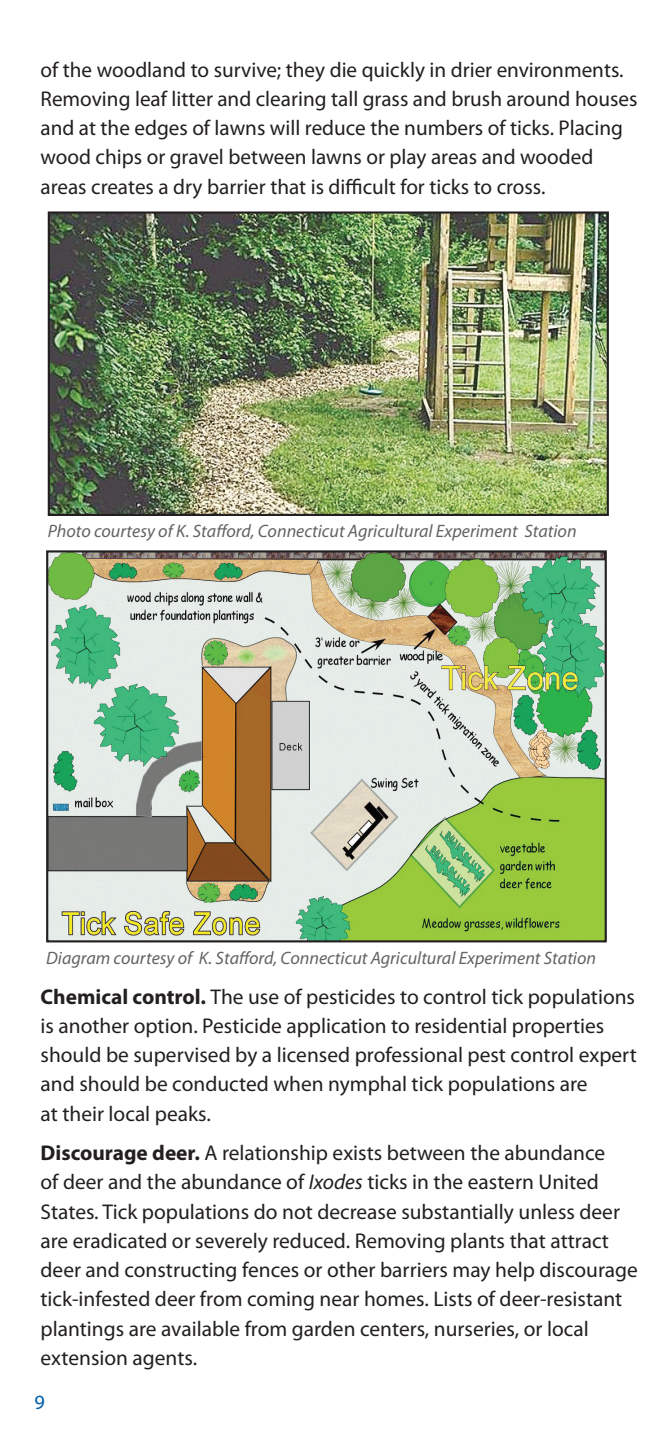
<style>
.page{position:relative;width:669px;height:1448px;background:#fff}
.page>*{position:absolute;margin:0;border:0;box-sizing:border-box;transform-origin:0 0}
.B1__Body_Text{font:21.38px/29.2px "Myriad Pro";color:#231f20}
.t1{font:20.25px "Myriad Pro";color:#015dab}
.t2{font:italic 18px "Myriad Pro";color:#636366}
.s1{font-weight:700}
.s2{font-style:italic}
</style>
<div class="page">
<img style="left:49px;top:553px;width:554px;height:386px">
<div style="left:46px;top:550px;width:560px;height:392px;border:2px solid #231f20"></div>
<img style="left:51px;top:214px;width:554px;height:299px">
<div style="left:48px;top:211px;width:560px;height:305px;border:2px solid #231f20"></div>
<p class="B1__Body_Text" style="left:40px;top:55px;width:598px">of the woodland to survive; they die quickly in drier environments.<br>Removing leaf litter and clearing tall grass and brush around houses and at the edges of lawns will reduce the numbers of ticks. Placing wood chips or gravel between lawns or play areas and wooded areas creates a dry barrier that is difficult for ticks to cross.</p>
<p class="t2" style="left:48px;top:521px;width:530px">Photo courtesy of K. Stafford, Connecticut Agricultural Experiment Station</p>
<p class="t2" style="left:46px;top:948px;width:551px">Diagram courtesy of K. Stafford, Connecticut Agricultural Experiment Station</p>
<p class="B1__Body_Text" style="left:40px;top:982px;width:597px"><span class="s1">Chemical control.</span> The use of pesticides to control tick populations is another option. Pesticide application to residential properties should be supervised by a licensed professional pest control expert and should be conducted when nymphal tick populations are<br>at their local peaks.</p>
<p class="B1__Body_Text" style="left:40px;top:1139px;width:598px"><span class="s1">Discourage deer.</span> A relationship exists between the abundance<br>of deer and the abundance of <span class="s2">Ixodes</span> ticks in the eastern United States. Tick populations do not decrease substantially unless deer are eradicated or severely reduced. Removing plants that attract deer and constructing fences or other barriers may help discourage tick-infested deer from coming near homes. Lists of deer-resistant plantings are available from garden centers, nurseries, or local extension agents.</p>
<p class="t1" style="left:34px;top:1391px;width:12px">9</p>
</div>
